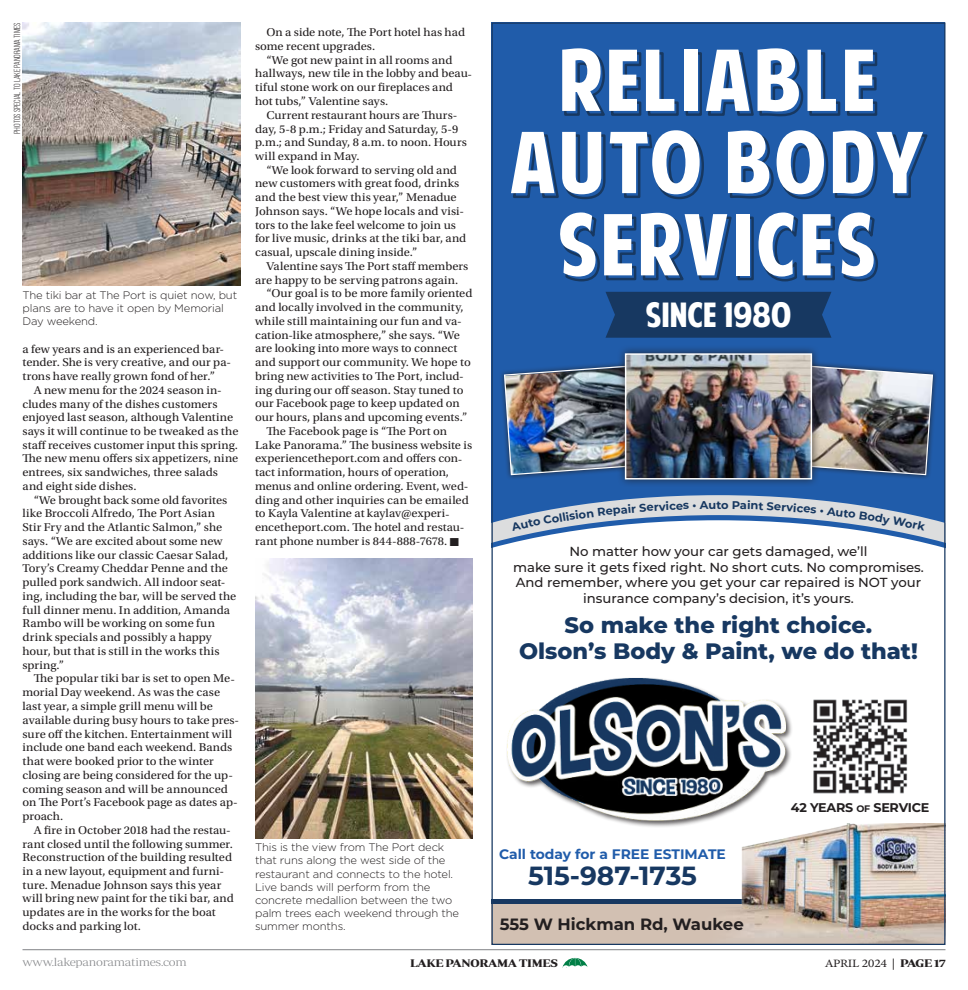
<style>
.page{position:relative;width:968px;height:990px;background:#fff}
.page>*{position:absolute;margin:0;border:0;box-sizing:border-box;transform-origin:0 0}
.t1{font:84.25px/82.2px "American Purpose";letter-spacing:.04em;color:#fff;text-align:center}
.t2{font:33.62px "American Purpose";color:#fff}
.t3{font:700 26.25px "Montserrat";color:#173861}
.t4{font:800 22.38px/26.2px "Montserrat";color:#173861;text-align:center}
.t5{font:700 16.38px "Montserrat";color:#231f20}
.t6{font:700 13.75px "Montserrat";color:#205caa}
.t7{font:500 13.12px/15.8px "Montserrat";color:#231f20;text-align:center}
.t8{font:700 12.62px "Montserrat";letter-spacing:-.02em;color:#231f20}
.t9{font:11.88px/13.8px "Utopia Std";color:#231f20;scale:1.05 1}
.t10{font:11.88px "Utopia Std";letter-spacing:.02em;color:#231f20;scale:1.05 1}
.t11{font:11.25px "Periodico Display Xt Lg";letter-spacing:-.02em;color:#808285;scale:1.13 1}
.t12{font:700 11.25px "Periodico Display";letter-spacing:-.02em;color:#231f20;scale:1.13 1}
.t13{font:11.25px "Minion Variable Concept";letter-spacing:-.025em;color:#231f20;scale:1.13 1}
.t14{font:700 11.25px "Montserrat";color:#173861}
.t15{font:300 10.88px/13.1px "Gotham";letter-spacing:-.015em;color:#231f20}
.t16{font:8.75px "Bebas Neue Pro";letter-spacing:-.01em;color:#231f20}
.s1{font-size:9.5px}
.s2{font-family:"Periodico Display";font-weight:700}
</style>
<div class="page">
<hr style="left:22px;top:949px;width:923px;height:1px;background:#808285">
<svg style="left:562px;top:958px;width:25px;height:9px"></svg>
<img style="left:22px;top:22px;width:218px;height:264px">
<img style="left:255px;top:559px;width:217px;height:279px">
<div style="left:491px;top:22px;width:454px;height:710px;background:#205caa"></div>
<svg style="left:524px;top:495px;width:292px;height:20px"></svg>
<div style="left:493px;top:520px;width:450px;height:304px;background:#fff"></div>
<svg style="left:493px;top:899px;width:204px;height:6px"></svg>
<div style="left:491px;top:905px;width:454px;height:40px;background:#d2c0b2"></div>
<img style="left:697px;top:824px;width:246px;height:119px">
<img style="left:807px;top:694px;width:105px;height:105px">
<div style="left:506px;top:677px;width:286px;height:151px;background:#231f20;opacity:.75"></div>
<img style="left:507px;top:679px;width:278px;height:146px">
<div style="left:605px;top:292px;width:226px;height:46px;background:#173861"></div>
<div style="left:499px;top:359px;width:438px;height:121px;background:#231f20;opacity:.75"></div>
<img style="left:503px;top:363px;width:113px;height:113px">
<img style="left:820px;top:363px;width:113px;height:113px">
<div style="left:616px;top:345px;width:204px;height:142px;background:#231f20;opacity:.75"></div>
<img style="left:627px;top:355px;width:183px;height:123px">
<div style="left:625px;top:353px;width:187px;height:127px;border:1px solid #fff"></div>
<svg style="left:511px;top:515px;width:48px;height:16px"></svg>
<svg style="left:575px;top:501px;width:133px;height:18px;background:#c7ced8"></svg>
<svg style="left:732px;top:500px;width:193px;height:31px"></svg>
<p class="t16" style="left:12px;top:134px;width:113px;rotate:-90deg">PHOTOS SPECIAL TO LAKE PANORAMA TIMES</p>
<p class="t15" style="left:22px;top:288px;width:216px">The tiki bar at The Port is quiet now, but plans are to have it open by Memorial<br>Day weekend.</p>
<p class="t9" style="left:22px;top:342px;width:200px">a few years and is an experienced bar&shy;tender. She is very creative, and our pa&shy;trons have really grown fond of her.”</p>
<p class="t9" style="left:22px;top:383px;width:207px;text-indent:11px">A new menu for the 2024 season in&shy;cludes many of the dishes customers enjoyed last season, although Valentine says it will continue to be tweaked as the staff receives customer input this spring.<br>The new menu offers six appetizers, nine entrees, six sandwiches, three salads and eight side dishes.</p>
<p class="t9" style="left:22px;top:493px;width:205px;text-indent:11px">“We brought back some old favorites like Broccoli Alfredo, The Port Asian Stir Fry and the Atlantic Salmon,” she says. “We are excited about some new additions like our classic Caesar Salad, Tory’s Creamy Cheddar Penne and the pulled pork sandwich. All indoor seat&shy;ing, including the bar, will be served the full dinner menu. In addition, Amanda Rambo will be working on some fun drink specials and possibly a happy hour, but that is still in the works this spring.”</p>
<p class="t9" style="left:22px;top:672px;width:208px;text-indent:11px">The popular tiki bar is set to open Me&shy;morial Day weekend. As was the case last year, a simple grill menu will be available during busy hours to take pres&shy;sure off the kitchen. Entertainment will include one band each weekend. Bands that were booked prior to the winter closing are being considered for the up&shy;coming season and will be announced on The Port’s Facebook page as dates ap&shy;proach.</p>
<p class="t9" style="left:22px;top:823px;width:203px;text-indent:11px">A fire in October 2018 had the restau&shy;rant closed until the following summer.<br>Reconstruction of the building resulted in a new layout, equipment and furni&shy;ture. Menadue Johnson says this year will bring new paint for the tiki bar, and updates are in the works for the boat docks and parking lot.</p>
<p class="t9" style="left:255px;top:26px;width:201px;text-indent:11px">On a side note, The Port hotel has had some recent upgrades.</p>
<p class="t9" style="left:255px;top:53px;width:208px;text-indent:11px">“We got new paint in all rooms and hallways, new tile in the lobby and beau&shy;tiful stone work on our fireplaces and hot tubs,” Valentine says.</p>
<p class="t9" style="left:255px;top:108px;width:203px;text-indent:11px">Current restaurant hours are Thurs&shy;day, 5-8 p.m.; Friday and Saturday, 5-9 p.m.; and Sunday, 8 a.m. to noon. Hours will expand in May.</p>
<p class="t9" style="left:255px;top:163px;width:203px;text-indent:11px">“We look forward to serving old and new customers with great food, drinks and the best view this year,” Menadue Johnson says. “We hope locals and visi&shy;tors to the lake feel welcome to join us for live music, drinks at the tiki bar, and casual, upscale dining inside.”</p>
<p class="t9" style="left:266px;top:259px;width:194px">Valentine says The Port staff members</p>
<p class="t9" style="left:255px;top:273px;width:195px">are happy to be serving patrons again.</p>
<p class="t9" style="left:266px;top:287px;width:198px">“Our goal is to be more family oriented</p>
<p class="t9" style="left:255px;top:301px;width:200px">and locally involved in the community,</p>
<p class="t10" style="left:255px;top:315px;width:198px">while still maintaining our fun and va-</p>
<p class="t9" style="left:255px;top:328px;width:197px">cation-like atmosphere,” she says. “We</p>
<p class="t9" style="left:255px;top:342px;width:194px">are looking into more ways to connect</p>
<p class="t9" style="left:255px;top:356px;width:207px">and support our community. We hope to</p>
<p class="t9" style="left:255px;top:369px;width:200px">bring new activities to The Port, includ-</p>
<p class="t9" style="left:255px;top:383px;width:200px">ing during our off season. Stay tuned to</p>
<p class="t9" style="left:255px;top:397px;width:196px">our Facebook page to keep updated on</p>
<p class="t9" style="left:255px;top:411px;width:204px">our hours, plans and upcoming events.”</p>
<p class="t9" style="left:266px;top:424px;width:174px">The Facebook page is “The Port on</p>
<p class="t9" style="left:255px;top:438px;width:208px">Lake Panorama.” The business website is</p>
<p class="t9" style="left:255px;top:452px;width:199px">experiencetheport.com and offers con-</p>
<p class="t9" style="left:255px;top:466px;width:186px">tact information, hours of operation,</p>
<p class="t9" style="left:255px;top:479px;width:205px">menus and online ordering. Event, wed-</p>
<p class="t9" style="left:255px;top:493px;width:205px">ding and other inquiries can be emailed</p>
<p class="t9" style="left:255px;top:507px;width:187px">to Kayla Valentine at kaylav@experi-</p>
<p class="t9" style="left:255px;top:521px;width:201px">encetheport.com. The hotel and restau-</p>
<p class="t9" style="left:255px;top:534px;width:196px">rant phone number is 844-888-7678. ■</p>
<p class="t15" style="left:255px;top:841px;width:205px">This is the view from The Port deck that runs along the west side of the restaurant and connects to the hotel.<br>Live bands will perform from the concrete medallion between the two palm trees each weekend through the summer months.</p>
<h1 class="t1" style="left:509px;top:45px;width:416px">RELIABLE<br>AUTO BODY<br>SERVICES</h1>
<h2 class="t2" style="left:646px;top:302px;width:147px">SINCE 1980</h2>
<p class="t14" style="left:708px;top:497px;width:22px">uto</p>
<p class="t7" style="left:513px;top:543px;width:412px">No matter how your car gets damaged, we’ll<br>make sure it gets fixed right. No short cuts. No compromises.<br>And remember, where you get your car repaired is NOT your insurance company’s decision, it’s yours.</p>
<h3 class="t4" style="left:519px;top:611px;width:400px">So make the right choice.<br>Olson’s Body &amp; Paint, we do that!</h3>
<p class="t14" style="left:558px;top:510px;width:18px;rotate:-9deg">llis</p>
<p class="t6" style="left:499px;top:844px;width:228px">Call today for a FREE ESTIMATE</p>
<h3 class="t3" style="left:528px;top:857px;width:170px">515-987-1735</h3>
<h3 class="t5" style="left:500px;top:913px;width:245px">555 W Hickman Rd, Waukee</h3>
<p class="t8" style="left:791px;top:798px;width:140px">42 YEARS <span class="s1">OF</span> SERVICE</p>
<p class="t11" style="left:22px;top:956px;width:147px">www.lakepanoramatimes.com</p>
<p class="t12" style="left:410px;top:957px;width:132px">LAKE PANORAMA TIMES</p>
<p class="t13" style="left:825px;top:956px;width:108px">APRIL 2024 | <span class="s2">PAGE 17</span></p>
</div>
